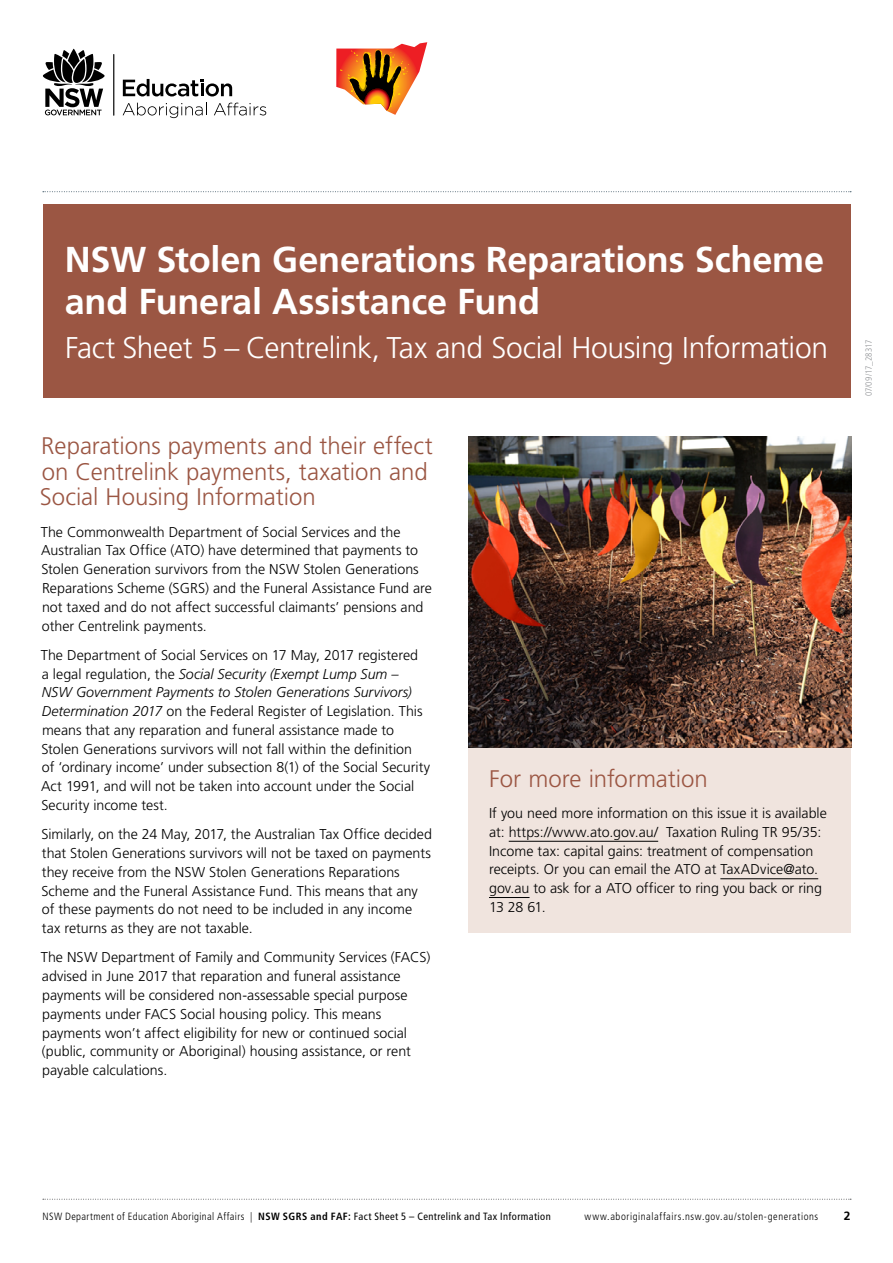
<style>
.page{position:relative;width:893px;height:1263px;background:#fff}
.page>*{position:absolute;margin:0;border:0;box-sizing:border-box;transform-origin:0 0}
.Main_Title{font:700 36px/42px "Frutiger LT Std";letter-spacing:-.005em;color:#fff}
.Main_sub_title{font:300 30px "Frutiger LT Std";letter-spacing:-.015em;color:#fff}
.Body_copy_title{font:300 24px/25.5px "Frutiger LT Std";color:#9b5643}
.Body_copy{font:300 14.25px/18.8px "Frutiger LT Std";color:#000}
.t1{font:700 12px "Frutiger LT Std";color:#000}
.t2{font:300 condensed 10.5px "Frutiger LT Std";letter-spacing:.05em;color:#000}
.t3{font:300 condensed 9px "Frutiger LT Std";letter-spacing:-.005em;color:#939598}
.s1{font-style:italic}
.s2{font-weight:700}
.s3{font-weight:400}
</style>
<div class="page">
<div style="left:43px;top:205px;width:807px;height:193px;background:#9b5643"></div>
<svg style="left:43px;top:191px;width:808px;height:1px"></svg>
<svg style="left:43px;top:1199px;width:808px;height:1px"></svg>
<div style="left:468px;top:747px;width:382px;height:186px;background:#f0e4de"></div>
<hr style="left:509px;top:841px;width:149px;height:1px;background:#000">
<hr style="left:720px;top:878px;width:98px;height:1px;background:#000">
<hr style="left:489px;top:897px;width:41px;height:1px;background:#000">
<img style="left:469px;top:436px;width:382px;height:311px">
<hr style="left:113px;top:54px;width:1px;height:62px;background:#000">
<svg style="left:123px;top:79px;width:109px;height:17px"></svg>
<svg style="left:43px;top:49px;width:62px;height:66px"></svg>
<svg style="left:123px;top:103px;width:84px;height:15px"></svg>
<svg style="left:214px;top:103px;width:52px;height:13px"></svg>
<svg style="left:336px;top:42px;width:91px;height:73px"></svg>
<h1 class="Main_Title" style="left:65px;top:238px;width:761px">NSW Stolen Generations Reparations Scheme and Funeral Assistance Fund</h1>
<h2 class="Main_sub_title" style="left:65px;top:331px;width:764px">Fact Sheet 5 – Centrelink, Tax and Social Housing Information</h2>
<h3 class="Body_copy_title" style="left:40px;top:433px;width:394px">Reparations payments and their effect on Centrelink payments, taxation and<br>Social Housing Information</h3>
<p class="Body_copy" style="left:41px;top:523px;width:393px">The Commonwealth Department of Social Services and the Australian Tax Office (ATO) have determined that payments to Stolen Generation survivors from the NSW Stolen Generations Reparations Scheme (SGRS) and the Funeral Assistance Fund are not taxed and do not affect successful claimants’ pensions and other Centrelink payments.</p>
<p class="Body_copy" style="left:41px;top:646px;width:391px">The Department of Social Services on 17 May, 2017 registered<br>a legal regulation, the <span class="s1">Social Security (Exempt Lump Sum – NSW Government Payments to Stolen Generations Survivors)<br>Determination 2017</span> on the Federal Register of Legislation. This means that any reparation and funeral assistance made to Stolen Generations survivors will not fall within the definition<br>of ‘ordinary income’ under subsection 8(1) of the Social Security Act 1991, and will not be taken into account under the Social Security income test.</p>
<p class="Body_copy" style="left:41px;top:825px;width:392px">Similarly, on the 24 May, 2017, the Australian Tax Office decided that Stolen Generations survivors will not be taxed on payments they receive from the NSW Stolen Generations Reparations Scheme and the Funeral Assistance Fund. This means that any of these payments do not need to be included in any income tax returns as they are not taxable.</p>
<p class="Body_copy" style="left:41px;top:948px;width:391px">The NSW Department of Family and Community Services (FACS) advised in June 2017 that reparation and funeral assistance payments will be considered non-assessable special purpose payments under FACS Social housing policy. This means payments won’t affect eligibility for new or continued social (public, community or Aboriginal) housing assistance, or rent payable calculations.</p>
<h3 class="Body_copy_title" style="left:489px;top:766px;width:220px">For more information</h3>
<p class="Body_copy" style="left:489px;top:804px;width:339px">If you need more information on this issue it is available at: https://www.ato.gov.au/ Taxation Ruling TR 95/35:<br>Income tax: capital gains: treatment of compensation receipts. Or you can email the ATO at TaxADvice@ato. gov.au to ask for a ATO officer to ring you back or ring 13 28 61.</p>
<p class="t3" style="left:863px;top:396px;width:58px;rotate:-90deg">07/09/17_28317</p>
<p class="t2" style="left:43px;top:1211px;width:510px">NSW Department of Education Aboriginal Affairs | <span class="s2">NSW SGRS and FAF:</span> <span class="s3">Fact Sheet 5 – Centrelink and Tax Information</span></p>
<p class="t1" style="left:844px;top:1209px;width:8px">2</p>
<p class="t2" style="left:585px;top:1211px;width:235px">www.aboriginalaffairs.nsw.gov.au/stolen-generations</p>
</div>
